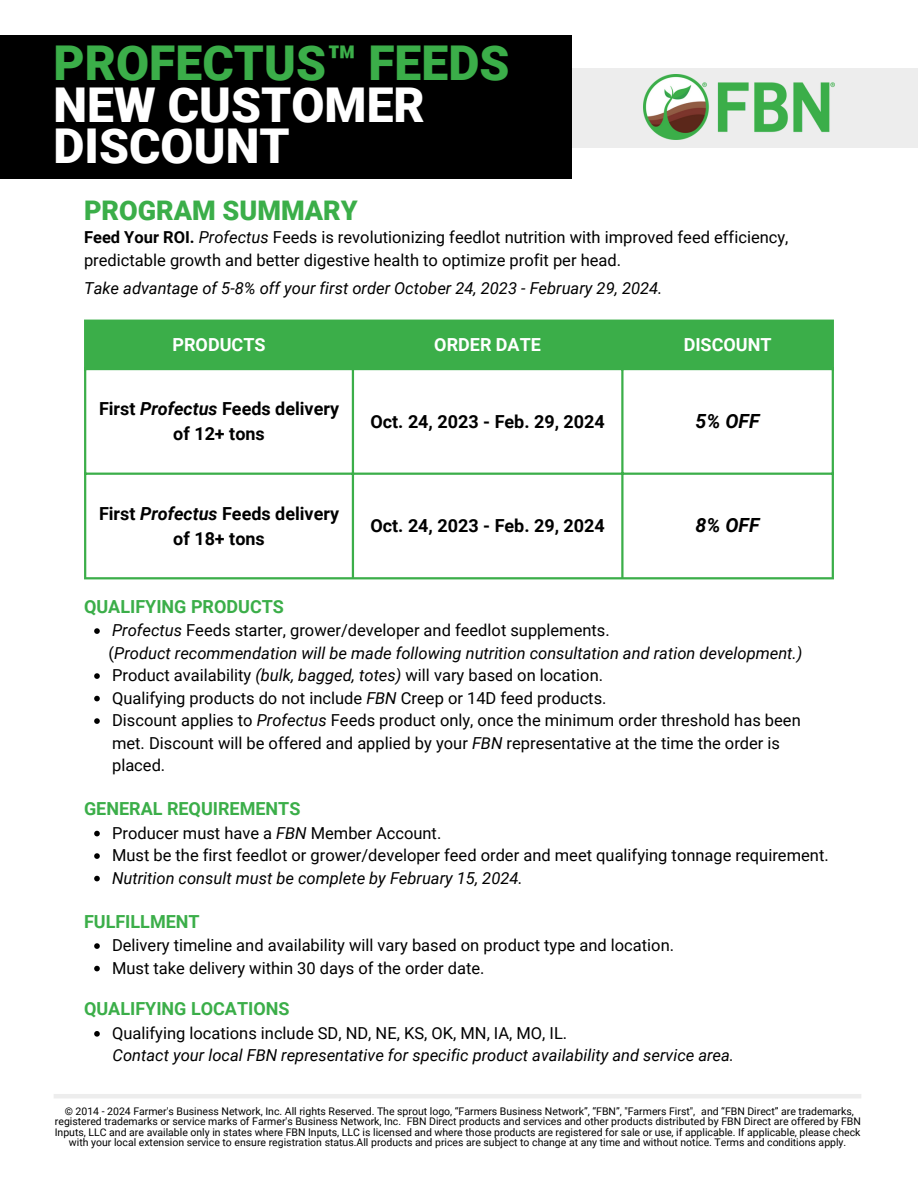
<style>
.page{position:relative;width:918px;height:1188px;background:#fff}
.page>*{position:absolute;margin:0;border:0;box-sizing:border-box;transform-origin:0 0}
.t1{font:900 48px/41.7px "Roboto";color:#fff}
.t2{font:900 48px "Roboto";color:#3bae49}
.t3{font:900 27px "Roboto";color:#3bae49}
.t4{font:italic 700 19.5px "Roboto";color:#000}
.t5{font:700 18px/24.8px "Roboto";color:#000;text-align:center}
.t6{font:700 18px "Roboto";color:#3bae49}
.t7{font:700 18px "Roboto";color:#fff}
.t8{font:16.5px/22.5px "Roboto";color:#000}
.t9{font:italic 16.5px "Roboto";color:#000}
.t10{font:10.5px/10.5px "Roboto";color:#000;text-align:center}
.s1{font-weight:700}
.s2{font-style:italic}
.s3{font-style:normal}
</style>
<div class="page">
<div style="left:86px;top:322px;width:746px;height:46px;background:#3bae49"></div>
<svg style="left:86px;top:370px;width:746px;height:207px"></svg>
<hr style="left:84px;top:322px;width:2px;height:255px;background:#3bae49">
<hr style="left:352px;top:322px;width:2px;height:255px;background:#3bae49">
<hr style="left:621px;top:322px;width:3px;height:255px;background:#3bae49">
<hr style="left:832px;top:322px;width:2px;height:255px;background:#3bae49">
<hr style="left:84px;top:320px;width:750px;height:2px;background:#3bae49">
<hr style="left:84px;top:368px;width:750px;height:2px;background:#3bae49">
<hr style="left:84px;top:473px;width:750px;height:2px;background:#3bae49">
<hr style="left:84px;top:577px;width:750px;height:2px;background:#3bae49">
<svg style="left:94px;top:628px;width:6px;height:6px"></svg>
<svg style="left:94px;top:673px;width:6px;height:6px"></svg>
<svg style="left:94px;top:696px;width:6px;height:5px"></svg>
<svg style="left:94px;top:718px;width:6px;height:6px"></svg>
<svg style="left:94px;top:831px;width:6px;height:5px"></svg>
<svg style="left:94px;top:853px;width:6px;height:6px"></svg>
<svg style="left:94px;top:876px;width:6px;height:5px"></svg>
<svg style="left:94px;top:943px;width:6px;height:6px"></svg>
<svg style="left:94px;top:966px;width:6px;height:5px"></svg>
<svg style="left:94px;top:1031px;width:6px;height:6px"></svg>
<div style="left:0;top:68px;width:918px;height:80px;background:#ededed"></div>
<div style="left:0;top:36px;width:571px;height:143px;background:#000"></div>
<img style="left:643px;top:75px;width:191px;height:65px">
<hr style="left:54px;top:1094px;width:807px;height:4px;background:#ededed">
<p class="t2" style="left:54px;top:36px;width:457px">PROFECTUS™ FEEDS</p>
<p class="t1" style="left:54px;top:85px;width:373px">NEW CUSTOMER<br>DISCOUNT</p>
<p class="t3" style="left:84px;top:195px;width:275px">PROGRAM SUMMARY</p>
<p class="t8" style="left:84px;top:226px;width:706px;line-height:23px"><span class="s1">Feed Your ROI.</span> <span class="s2">Profectus</span> Feeds is revolutionizing feedlot nutrition with improved feed efficiency, predictable growth and better digestive health to optimize profit per head.</p>
<p class="t9" style="left:84px;top:279px;width:580px">Take advantage of 5-8% off your first order October 24, 2023 - February 29, 2024.</p>
<p class="t7" style="left:173px;top:334px;width:94px">PRODUCTS</p>
<p class="t7" style="left:434px;top:334px;width:108px">ORDER DATE</p>
<p class="t7" style="left:684px;top:334px;width:89px">DISCOUNT</p>
<p class="t5" style="left:99px;top:397px;width:242px">First <span class="s2">Profectus</span> Feeds delivery of 12+ tons</p>
<p class="t5" style="left:99px;top:501px;width:242px">First <span class="s2">Profectus</span> Feeds delivery of 18+ tons</p>
<p class="t5" style="left:370px;top:409px;width:236px">Oct. 24, 2023 - Feb. 29, 2024</p>
<p class="t4" style="left:696px;top:409px;width:65px">5% OFF</p>
<p class="t5" style="left:370px;top:514px;width:236px">Oct. 24, 2023 - Feb. 29, 2024</p>
<p class="t4" style="left:696px;top:514px;width:65px">8% OFF</p>
<p class="t6" style="left:84px;top:596px;width:201px">QUALIFYING PRODUCTS</p>
<p class="t8" style="left:112px;top:619px;width:499px"><span class="s2">Profectus</span> Feeds starter, grower/developer and feedlot supplements.</p>
<p class="t9" style="left:109px;top:643px;width:695px"><span class="s3">(</span>Product recommendation will be made following nutrition consultation and ration development.)</p>
<p class="t8" style="left:112px;top:664px;width:493px">Product availability <span class="s2">(bulk, bagged, totes)</span> will vary based on location.</p>
<p class="t8" style="left:112px;top:687px;width:496px">Qualifying products do not include <span class="s2">FBN</span> Creep or 14D feed products.</p>
<p class="t8" style="left:112px;top:709px;width:690px">Discount applies to <span class="s2">Profectus</span> Feeds product only, once the minimum order threshold has been met. Discount will be offered and applied by your <span class="s2">FBN</span> representative at the time the order is placed.</p>
<p class="t6" style="left:84px;top:798px;width:218px">GENERAL REQUIREMENTS</p>
<p class="t8" style="left:112px;top:822px;width:331px">Producer must have a <span class="s2">FBN</span> Member Account.</p>
<p class="t8" style="left:112px;top:844px;width:718px">Must be the first feedlot or grower/developer feed order and meet qualifying tonnage requirement.</p>
<p class="t9" style="left:112px;top:868px;width:412px">Nutrition consult must be complete by February 15, 2024.</p>
<p class="t6" style="left:84px;top:911px;width:117px">FULFILLMENT</p>
<p class="t8" style="left:112px;top:934px;width:564px">Delivery timeline and availability will vary based on product type and location.</p>
<p class="t8" style="left:112px;top:957px;width:374px">Must take delivery within 30 days of the order date.</p>
<p class="t6" style="left:84px;top:999px;width:207px">QUALIFYING LOCATIONS</p>
<p class="t8" style="left:112px;top:1022px;width:457px">Qualifying locations include SD, ND, NE, KS, OK, MN, IA, MO, IL.</p>
<p class="t9" style="left:113px;top:1046px;width:623px">Contact your local FBN representative for specific product availability and service area.</p>
<p class="t10" style="left:55px;top:1106px;width:808px">© 2014 - 2024 Farmer's Business Network, Inc. All rights Reserved. The sprout logo, “Farmers Business Network”, “FBN”, "Farmers First", and “FBN Direct” are trademarks, registered trademarks or service marks of Farmer's Business Network, Inc. FBN Direct products and services and other products distributed by FBN Direct are offered by FBN Inputs, LLC and are available only in states where FBN Inputs, LLC is licensed and where those products are registered for sale or use, if applicable. If applicable, please check with your local extension service to ensure registration status.All products and prices are subject to change at any time and without notice. Terms and conditions apply.</p>
</div>
